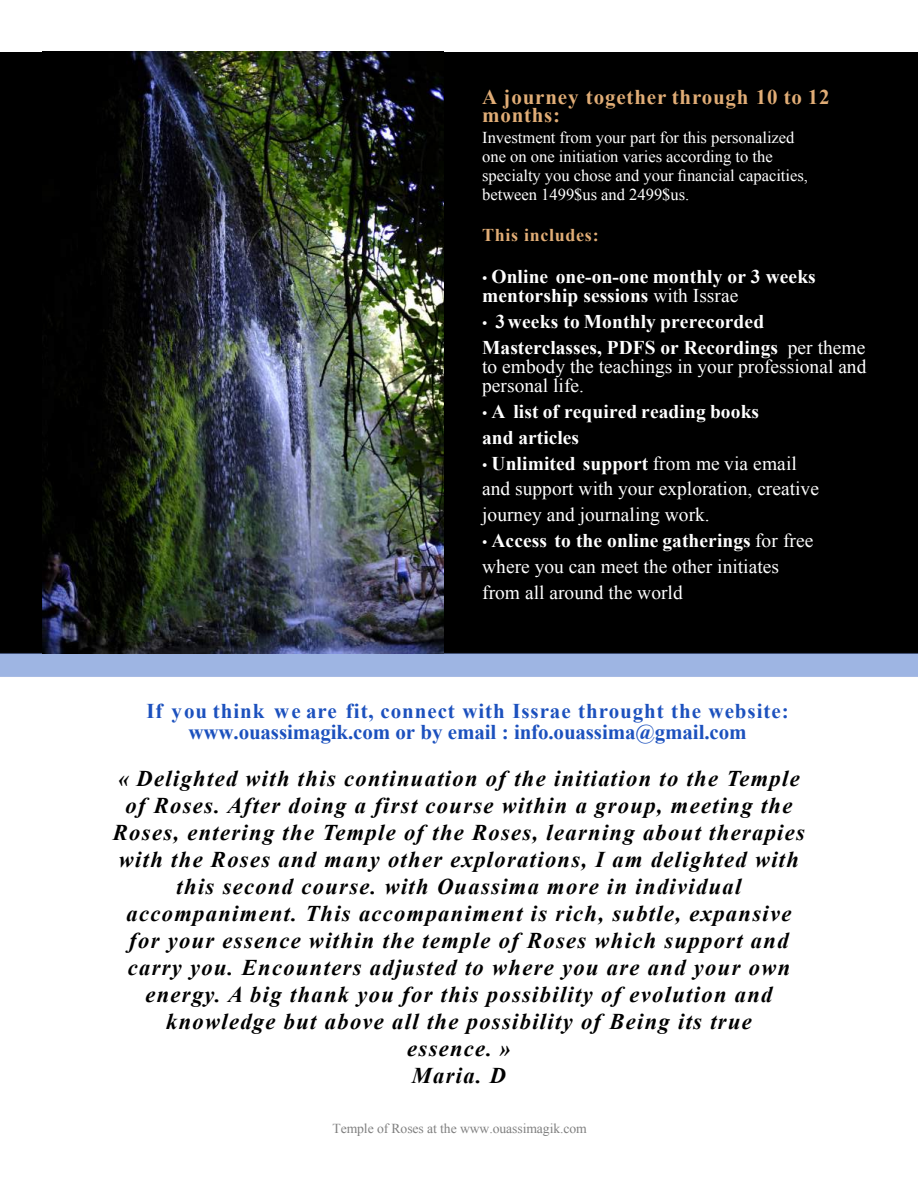
<style>
.page{position:relative;width:918px;height:1188px;background:#fff}
.page>*{position:absolute;margin:0;border:0;box-sizing:border-box;transform-origin:0 0}
.t1{font:italic 700 22.5px/27px "Times New Roman";letter-spacing:.06em;color:#000;text-align:center}
.t2{font:700 21px/20.9px "Times New Roman";letter-spacing:.045em;color:#1c51be;text-align:center}
.t3{font:700 21px/18px "Times New Roman";letter-spacing:.04em;color:#e1ad76}
.t4{font:19.5px/25.8px "Times New Roman";color:#fff}
.t5{font:700 19.5px/19.5px "Times New Roman";letter-spacing:.005em;color:#fff}
.t6{font:700 18px "Times New Roman";letter-spacing:.04em;color:#e1ad76}
.t7{font:16.5px/19px "Times New Roman";color:#fff}
.t8{font:13.65px "Times New Roman";letter-spacing:-.005em;color:#808080}
.s1{font-weight:400;font-size:15.15px}
.s2{font-weight:400}
.s3{font-size:15.15px}
.s4{font-weight:700}
</style>
<div class="page">
<div style="left:0;top:52px;width:918px;height:601px;background:#000"></div>
<svg style="left:0;top:653px;width:918px;height:24px;background:#9ab0dd"></svg>
<img style="left:42px;top:52px;width:401px;height:601px">
<p class="t3" style="left:482px;top:90px;width:349px">A journey together through 10 to 12 months:</p>
<p class="t7" style="left:482px;top:129px;width:327px">Investment from your part for this personalized one on one initiation varies according to the specialty you chose and your financial capacities, between 1499$us and 2499$us.</p>
<p class="t6" style="left:482px;top:228px;width:118px">This includes:</p>
<p class="t5" style="left:482px;top:268px;width:335px"><span class="s1">•</span> Online one-on-one monthly or 3 weeks mentorship sessions <span class="s2">with Issrae</span></p>
<p class="t5" style="left:482px;top:311px;width:385px;line-height:25.5px"><span class="s1">•</span> 3 weeks to Monthly prerecorded<br>Masterclasses, PDFS or Recordings <span class="s2">per theme</span></p>
<p class="t4" style="left:482px;top:359px;width:386px;line-height:19.5px">to embody the teachings in your professional and personal life.</p>
<p class="t5" style="left:482px;top:401px;width:278px;line-height:26px"><span class="s1">•</span> A list of required reading books and articles</p>
<p class="t4" style="left:482px;top:452px;width:338px"><span class="s3">•</span> <span class="s4">Unlimited support</span> from me via email and support with your exploration, creative journey and journaling work.</p>
<p class="t4" style="left:482px;top:530px;width:333px"><span class="s3">•</span> <span class="s4">Access to the online gatherings</span> for free where you can meet the other initiates from all around the world</p>
<p class="t2" style="left:146px;top:702px;width:644px">If you think we are fit, connect with Issrae throught the website: www.ouassimagik.com or by email : info.ouassima@gmail.com</p>
<p class="t1" style="left:113px;top:767px;width:694px">« Delighted with this continuation of the initiation to the Temple of Roses. After doing a first course within a group, meeting the Roses, entering the Temple of the Roses, learning about therapies with the Roses and many other explorations, I am delighted with this second course. with Ouassima more in individual accompaniment. This accompaniment is rich, subtle, expansive for your essence within the temple of Roses which support and carry you. Encounters adjusted to where you are and your own energy. A big thank you for this possibility of evolution and knowledge but above all the possibility of Being its true<br>essence. »<br>Maria. D</p>
<p class="t8" style="left:332px;top:1123px;width:256px">Temple of Roses at the www.ouassimagik.com</p>
</div>
